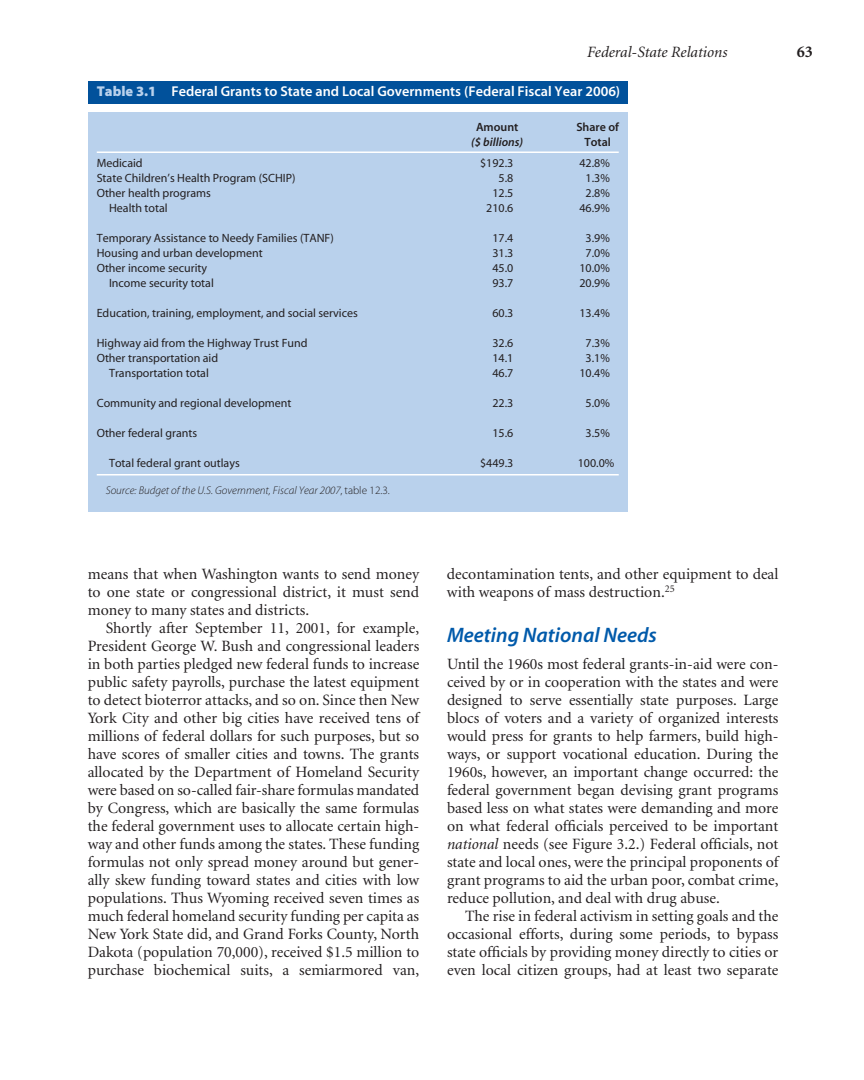
<style>
.page{position:relative;width:864px;height:1080px;background:#fff}
.page>*{position:absolute;margin:0;border:0;box-sizing:border-box;transform-origin:0 0}
.t1{font:21px "Myriad Sem Itl";color:#015aaa}
.t2{font:700 16.5px "Minion";color:#231f20}
.t3{font:15.75px/18px "Minion";color:#231f20}
.t4{font:italic 15.75px "Minion";color:#231f20}
.t5{font:14.25px "Myriad Sem";color:#fff}
.t6{font:12px "Myriad Reg";color:#231f20}
.t7{font:12px "Myriad Sem";color:#231f20}
.t8{font:12px "Myriad Sem Itl";color:#231f20}
.t9{font:11.25px "Myriad Lig Itl";color:#231f20}
.s1{font-family:"Myriad Blk";color:#b9d1ec}
.s2{font-family:"Myriad Lig"}
.s3{font-style:italic}
</style>
<div class="page">
<div style="left:88px;top:81px;width:540px;height:23px;background:#01519b"></div>
<div style="left:88px;top:112px;width:540px;height:400px;background:#b9d1ec"></div>
<hr style="left:97px;top:152px;width:522px;height:1px;background:#fff">
<hr style="left:97px;top:474px;width:522px;height:2px;background:#fff">
<p class="t4" style="left:587px;top:46px;width:142px">Federal-State Relations</p>
<p class="t2" style="left:797px;top:45px;width:18px">63</p>
<p class="t5" style="left:97px;top:86px;width:525px"><span class="s1">Table 3.1</span> Federal Grants to State and Local Governments (Federal Fiscal Year 2006)</p>
<p class="t7" style="left:476px;top:122px;width:44px">Amount</p>
<p class="t7" style="left:576px;top:122px;width:44px">Share of</p>
<p class="t8" style="left:471px;top:137px;width:53px">($ billions)</p>
<p class="t7" style="left:585px;top:137px;width:28px">Total</p>
<p class="t6" style="left:97px;top:158px;width:47px">Medicaid</p>
<p class="t6" style="left:480px;top:158px;width:35px">$192.3</p>
<p class="t6" style="left:579px;top:158px;width:32px">42.8%</p>
<p class="t6" style="left:97px;top:173px;width:200px">State Children’s Health Program (SCHIP)</p>
<p class="t6" style="left:499px;top:173px;width:16px">5.8</p>
<p class="t6" style="left:586px;top:173px;width:26px">1.3%</p>
<p class="t6" style="left:97px;top:188px;width:116px">Other health programs</p>
<p class="t6" style="left:492px;top:188px;width:22px">12.5</p>
<p class="t6" style="left:586px;top:188px;width:26px">2.8%</p>
<p class="t6" style="left:109px;top:203px;width:60px">Health total</p>
<p class="t6" style="left:486px;top:203px;width:29px">210.6</p>
<p class="t6" style="left:579px;top:203px;width:32px">46.9%</p>
<p class="t6" style="left:97px;top:233px;width:239px">Temporary Assistance to Needy Families (TANF)</p>
<p class="t6" style="left:492px;top:233px;width:22px">17.4</p>
<p class="t6" style="left:586px;top:233px;width:26px">3.9%</p>
<p class="t6" style="left:97px;top:248px;width:168px">Housing and urban development</p>
<p class="t6" style="left:492px;top:248px;width:22px">31.3</p>
<p class="t6" style="left:586px;top:248px;width:26px">7.0%</p>
<p class="t6" style="left:97px;top:263px;width:112px">Other income security</p>
<p class="t6" style="left:492px;top:263px;width:22px">45.0</p>
<p class="t6" style="left:579px;top:263px;width:32px">10.0%</p>
<p class="t6" style="left:109px;top:278px;width:106px">Income security total</p>
<p class="t6" style="left:492px;top:278px;width:22px">93.7</p>
<p class="t6" style="left:579px;top:278px;width:32px">20.9%</p>
<p class="t6" style="left:97px;top:308px;width:263px">Education, training, employment, and social services</p>
<p class="t6" style="left:492px;top:308px;width:22px">60.3</p>
<p class="t6" style="left:579px;top:308px;width:32px">13.4%</p>
<p class="t6" style="left:97px;top:338px;width:212px">Highway aid from the Highway Trust Fund</p>
<p class="t6" style="left:492px;top:338px;width:22px">32.6</p>
<p class="t6" style="left:586px;top:338px;width:26px">7.3%</p>
<p class="t6" style="left:97px;top:353px;width:123px">Other transportation aid</p>
<p class="t6" style="left:492px;top:353px;width:22px">14.1</p>
<p class="t6" style="left:586px;top:353px;width:26px">3.1%</p>
<p class="t6" style="left:109px;top:368px;width:101px">Transportation total</p>
<p class="t6" style="left:492px;top:368px;width:22px">46.7</p>
<p class="t6" style="left:579px;top:368px;width:32px">10.4%</p>
<p class="t6" style="left:97px;top:398px;width:196px">Community and regional development</p>
<p class="t6" style="left:492px;top:398px;width:22px">22.3</p>
<p class="t6" style="left:586px;top:398px;width:26px">5.0%</p>
<p class="t6" style="left:97px;top:428px;width:102px">Other federal grants</p>
<p class="t6" style="left:492px;top:428px;width:22px">15.6</p>
<p class="t6" style="left:586px;top:428px;width:26px">3.5%</p>
<p class="t6" style="left:109px;top:458px;width:132px">Total federal grant outlays</p>
<p class="t6" style="left:480px;top:458px;width:35px">$449.3</p>
<p class="t6" style="left:578px;top:458px;width:38px">100.0%</p>
<p class="t9" style="left:106px;top:485px;width:286px">Source: Budget of the U.S. Government, Fiscal Year 2007<span class="s2">, table 12.3.</span></p>
<p class="t3" style="left:88px;top:566px;width:333px">means that when Washington wants to send money</p>
<p class="t3" style="left:88px;top:584px;width:333px">to one state or congressional district, it must send</p>
<p class="t3" style="left:88px;top:602px;width:223px">money to many states and districts.</p>
<p class="t3" style="left:106px;top:620px;width:315px">Shortly after September 11, 2001, for example,</p>
<p class="t3" style="left:88px;top:638px;width:333px">President George W. Bush and congressional leaders</p>
<p class="t3" style="left:88px;top:656px;width:333px">in both parties pledged new federal funds to increase</p>
<p class="t3" style="left:88px;top:674px;width:333px">public safety payrolls, purchase the latest equipment</p>
<p class="t3" style="left:88px;top:692px;width:333px">to detect bioterror attacks, and so on. Since then New</p>
<p class="t3" style="left:88px;top:710px;width:333px">York City and other big cities have received tens of</p>
<p class="t3" style="left:88px;top:728px;width:333px">millions of federal dollars for such purposes, but so</p>
<p class="t3" style="left:88px;top:746px;width:333px">have scores of smaller cities and towns. The grants</p>
<p class="t3" style="left:88px;top:764px;width:333px">allocated by the Department of Homeland Security</p>
<p class="t3" style="left:88px;top:782px;width:333px">were based on so-called fair-share formulas mandated</p>
<p class="t3" style="left:88px;top:800px;width:333px">by Congress, which are basically the same formulas</p>
<p class="t3" style="left:88px;top:818px;width:333px">the federal government uses to allocate certain high-</p>
<p class="t3" style="left:88px;top:836px;width:333px">way and other funds among the states. These funding</p>
<p class="t3" style="left:88px;top:854px;width:333px">formulas not only spread money around but gener-</p>
<p class="t3" style="left:88px;top:872px;width:333px">ally skew funding toward states and cities with low</p>
<p class="t3" style="left:88px;top:890px;width:333px">populations. Thus Wyoming received seven times as</p>
<p class="t3" style="left:88px;top:908px;width:333px">much federal homeland security funding per capita as</p>
<p class="t3" style="left:88px;top:926px;width:333px">New York State did, and Grand Forks County, North</p>
<p class="t3" style="left:88px;top:944px;width:333px">Dakota (population 70,000), received $1.5 million to</p>
<p class="t3" style="left:88px;top:962px;width:333px">purchase biochemical suits, a semiarmored van,</p>
<p class="t3" style="left:447px;top:566px;width:333px">decontamination tents, and other equipment to deal with weapons of mass destruction.<sup>25</sup></p>
<p class="t1" style="left:447px;top:627px;width:211px">Meeting National Needs</p>
<p class="t3" style="left:447px;top:656px;width:333px">Until the 1960s most federal grants-in-aid were con-</p>
<p class="t3" style="left:447px;top:674px;width:333px">ceived by or in cooperation with the states and were</p>
<p class="t3" style="left:447px;top:692px;width:333px">designed to serve essentially state purposes. Large</p>
<p class="t3" style="left:447px;top:710px;width:333px">blocs of voters and a variety of organized interests</p>
<p class="t3" style="left:447px;top:728px;width:333px">would press for grants to help farmers, build high-</p>
<p class="t3" style="left:447px;top:746px;width:333px">ways, or support vocational education. During the</p>
<p class="t3" style="left:447px;top:764px;width:333px">1960s, however, an important change occurred: the</p>
<p class="t3" style="left:447px;top:782px;width:333px">federal government began devising grant programs</p>
<p class="t3" style="left:447px;top:800px;width:333px">based less on what states were demanding and more</p>
<p class="t3" style="left:447px;top:818px;width:333px">on what federal officials perceived to be important</p>
<p class="t3" style="left:447px;top:836px;width:333px"><span class="s3">national</span> needs (see Figure 3.2.) Federal officials, not</p>
<p class="t3" style="left:447px;top:854px;width:333px">state and local ones, were the principal proponents of</p>
<p class="t3" style="left:447px;top:872px;width:333px">grant programs to aid the urban poor, combat crime,</p>
<p class="t3" style="left:447px;top:890px;width:274px">reduce pollution, and deal with drug abuse.</p>
<p class="t3" style="left:465px;top:908px;width:315px">The rise in federal activism in setting goals and the</p>
<p class="t3" style="left:447px;top:926px;width:333px">occasional efforts, during some periods, to bypass</p>
<p class="t3" style="left:447px;top:944px;width:333px">state officials by providing money directly to cities or</p>
<p class="t3" style="left:447px;top:962px;width:333px">even local citizen groups, had at least two separate</p>
</div>
